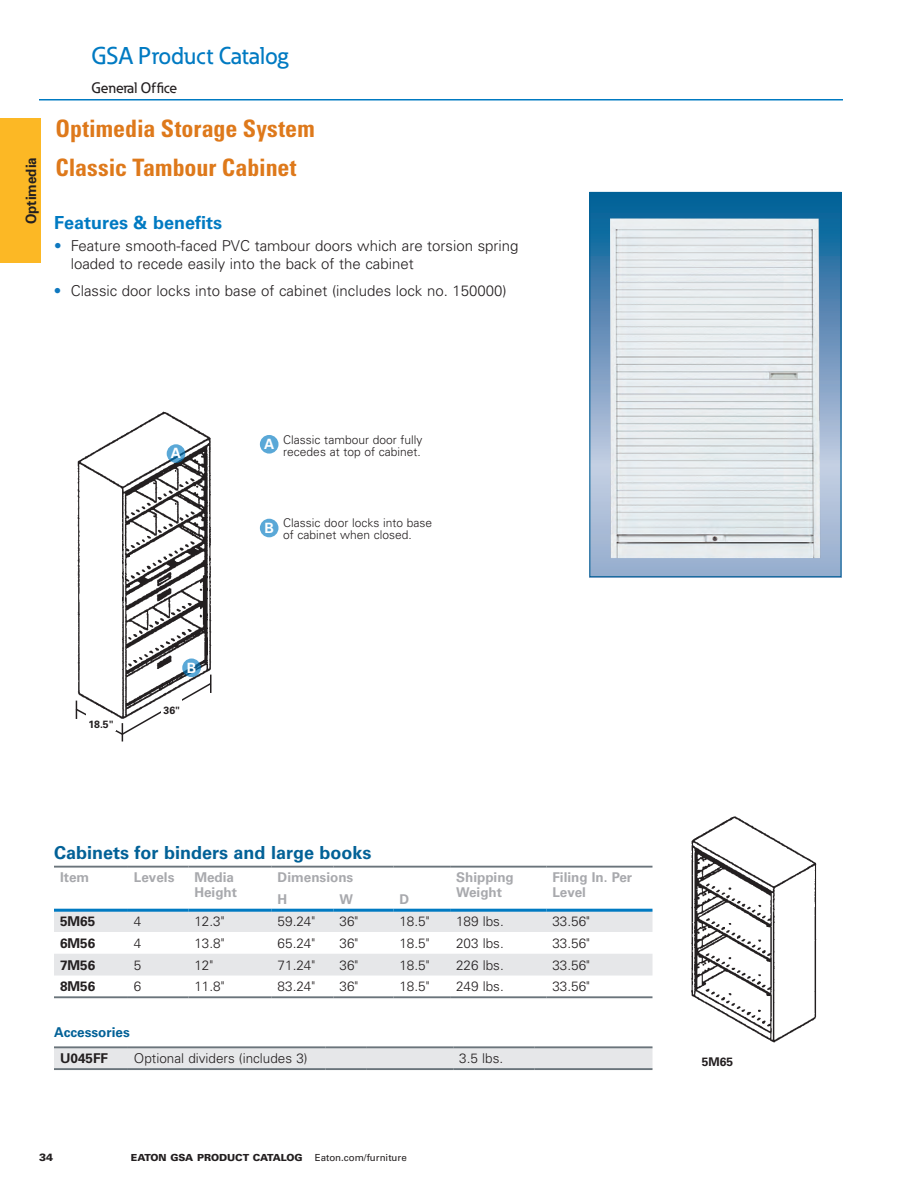
<style>
.page{position:relative;width:918px;height:1188px;background:#fff}
.page>*{position:absolute;margin:0;border:0;box-sizing:border-box;transform-origin:0 0}
.t1{font:700 condensed 24px "Univers LT Std";color:#de791b}
._00_Category_Flush_R{font:500 24px "Eaton";color:#007ac2}
.t2{font:700 18px "Univers LT Std";color:#026197}
.Blue_Subheads12_14{font:700 18px "Univers LT Std";color:#007ac2}
.t3{font:300 15px/18px "Univers LT Std";color:#231f20}
._00_Section_Flush_Le{font:500 15px "Eaton";color:#231f20}
.Tabs_9_5_10____NCook{font:700 14.25px "Univers LT Std";color:#231f20;scale:.94 1}
.t4{font:700 14.25px "Univers LT Std";color:#fff}
.t5{font:300 13.5px "Univers LT Std";color:#231f20}
._9_10_UniversBold_2p{font:700 13.5px/15px "Univers LT Std";color:#a8a9ad}
.t6{font:700 13.5px "Univers LT Std";color:#231f20}
.t7{font:700 13.5px "Univers LT Std";color:#026197}
.t8{font:300 12px/12px "Univers LT Std";color:#231f20}
.t9{font:700 12px "Univers LT Std";color:#231f20}
.t10{font:700 10.5px "Univers LT Std";color:#231f20}
.t11{font:900 10.5px "Univers LT Std";color:#231f20}
.t12{font:900 9.75px "Univers LT Std";color:#231f20}
.s1{color:#0e78bf}
.s2{font-weight:400}
</style>
<div class="page">
<hr style="left:39px;top:99px;width:804px;height:1px;background:#007ac2">
<svg style="left:592px;top:194px;width:247px;height:381px"></svg>
<img style="left:77px;top:411px;width:135px;height:264px">
<svg style="left:75px;top:675px;width:137px;height:67px"></svg>
<div style="left:162px;top:700px;width:20px;height:17px;background:#fff"></div>
<img style="left:691px;top:816px;width:126px;height:227px">
<svg style="left:54px;top:912px;width:598px;height:64px"></svg>
<hr style="left:54px;top:866px;width:74px;height:2px;background:#6a747b">
<hr style="left:128px;top:866px;width:60px;height:2px;background:#6a747b">
<hr style="left:188px;top:866px;width:84px;height:2px;background:#6a747b">
<hr style="left:272px;top:866px;width:62px;height:2px;background:#6a747b">
<hr style="left:334px;top:866px;width:59px;height:2px;background:#6a747b">
<hr style="left:393px;top:866px;width:57px;height:2px;background:#6a747b">
<hr style="left:450px;top:866px;width:96px;height:2px;background:#6a747b">
<hr style="left:546px;top:866px;width:106px;height:2px;background:#6a747b">
<hr style="left:54px;top:909px;width:74px;height:3px;background:#007ac2">
<hr style="left:128px;top:909px;width:60px;height:3px;background:#007ac2">
<hr style="left:188px;top:909px;width:84px;height:3px;background:#007ac2">
<hr style="left:450px;top:909px;width:96px;height:3px;background:#007ac2">
<hr style="left:546px;top:909px;width:106px;height:3px;background:#007ac2">
<hr style="left:272px;top:909px;width:62px;height:3px;background:#007ac2">
<hr style="left:334px;top:909px;width:59px;height:3px;background:#007ac2">
<hr style="left:393px;top:909px;width:57px;height:3px;background:#007ac2">
<hr style="left:54px;top:996px;width:74px;height:2px;background:#6a747b">
<hr style="left:128px;top:996px;width:60px;height:2px;background:#6a747b">
<hr style="left:188px;top:996px;width:84px;height:2px;background:#6a747b">
<hr style="left:272px;top:996px;width:62px;height:2px;background:#6a747b">
<hr style="left:334px;top:996px;width:59px;height:2px;background:#6a747b">
<hr style="left:393px;top:996px;width:57px;height:2px;background:#6a747b">
<hr style="left:450px;top:996px;width:96px;height:2px;background:#6a747b">
<hr style="left:546px;top:996px;width:106px;height:2px;background:#6a747b">
<img style="left:610px;top:218px;width:210px;height:340px">
<div style="left:590px;top:192px;width:251px;height:385px;border:1px solid #026197"></div>
<div style="left:54px;top:1048px;width:598px;height:20px;background:#e6e7e9"></div>
<hr style="left:54px;top:1046px;width:74px;height:2px;background:#6a747b">
<hr style="left:128px;top:1046px;width:198px;height:2px;background:#6a747b">
<hr style="left:326px;top:1046px;width:40px;height:2px;background:#6a747b">
<hr style="left:366px;top:1046px;width:87px;height:2px;background:#6a747b">
<hr style="left:453px;top:1046px;width:81px;height:2px;background:#6a747b">
<hr style="left:534px;top:1046px;width:119px;height:2px;background:#6a747b">
<hr style="left:54px;top:1068px;width:74px;height:2px;background:#6a747b">
<hr style="left:128px;top:1068px;width:198px;height:2px;background:#6a747b">
<hr style="left:326px;top:1068px;width:40px;height:2px;background:#6a747b">
<hr style="left:366px;top:1068px;width:87px;height:2px;background:#6a747b">
<hr style="left:453px;top:1068px;width:81px;height:2px;background:#6a747b">
<hr style="left:534px;top:1068px;width:119px;height:2px;background:#6a747b">
<svg style="left:260px;top:435px;width:19px;height:19px"></svg>
<svg style="left:167px;top:444px;width:18px;height:19px"></svg>
<div style="left:260px;top:519px;width:19px;height:18px;background:#5aa8d7;border-radius:50%"></div>
<svg style="left:182px;top:658px;width:19px;height:19px"></svg>
<div style="left:0;top:119px;width:40px;height:144px;background:#fcb825"></div>
<p class="_00_Category_Flush_R" style="left:92px;top:41px;width:199px">GSA Product Catalog</p>
<p class="_00_Section_Flush_Le" style="left:92px;top:79px;width:87px">General Office</p>
<p class="Tabs_9_5_10____NCook" style="left:23px;top:224px;width:73px;rotate:-90deg">Optimedia</p>
<p class="t1" style="left:56px;top:113px;width:261px">Optimedia Storage System</p>
<p class="t1" style="left:56px;top:152px;width:243px">Classic Tambour Cabinet</p>
<p class="Blue_Subheads12_14" style="left:54px;top:212px;width:170px">Features &amp; benefits</p>
<p class="t3" style="left:71px;top:237px;width:449px;text-indent:-17px"><span class="s1">•</span> Feature smooth-faced PVC tambour doors which are torsion spring loaded to recede easily into the back of the cabinet</p>
<p class="t3" style="left:54px;top:282px;width:454px"><span class="s1">•</span> Classic door locks into base of cabinet (includes lock no. 150000)</p>
<p class="t4" style="left:171px;top:445px;width:12px">A</p>
<p class="t10" style="left:88px;top:718px;width:27px">18.5"</p>
<p class="t4" style="left:187px;top:659px;width:11px">B</p>
<p class="t10" style="left:164px;top:704px;width:18px">36"</p>
<p class="t4" style="left:264px;top:436px;width:12px">A</p>
<p class="t8" style="left:283px;top:433px;width:141px">Classic tambour door fully recedes at top of cabinet.</p>
<p class="t4" style="left:264px;top:520px;width:11px">B</p>
<p class="t8" style="left:283px;top:517px;width:150px">Classic door locks into base of cabinet when closed.</p>
<p class="t2" style="left:54px;top:842px;width:319px">Cabinets for binders and large books</p>
<p class="_9_10_UniversBold_2p" style="left:60px;top:870px;width:31px">Item</p>
<p class="_9_10_UniversBold_2p" style="left:134px;top:870px;width:42px">Levels</p>
<p class="_9_10_UniversBold_2p" style="left:194px;top:870px;width:44px">Media<br>Height</p>
<p class="_9_10_UniversBold_2p" style="left:278px;top:870px;width:77px">Dimensions</p>
<p class="_9_10_UniversBold_2p" style="left:456px;top:870px;width:59px">Shipping<br>Weight</p>
<p class="_9_10_UniversBold_2p" style="left:552px;top:870px;width:81px">Filing In. Per<br>Level</p>
<p class="_9_10_UniversBold_2p" style="left:278px;top:892px;width:11px">H</p>
<p class="_9_10_UniversBold_2p" style="left:340px;top:892px;width:15px">W</p>
<p class="_9_10_UniversBold_2p" style="left:399px;top:892px;width:11px">D</p>
<p class="t6" style="left:60px;top:913px;width:37px">5M65</p>
<p class="t5" style="left:134px;top:913px;width:9px">4</p>
<p class="t5" style="left:194px;top:913px;width:32px">12.3"</p>
<p class="t5" style="left:278px;top:913px;width:39px">59.24"</p>
<p class="t5" style="left:340px;top:913px;width:20px">36"</p>
<p class="t5" style="left:399px;top:913px;width:32px">18.5"</p>
<p class="t5" style="left:456px;top:913px;width:49px">189 lbs.</p>
<p class="t5" style="left:552px;top:913px;width:39px">33.56"</p>
<p class="t6" style="left:60px;top:935px;width:37px">6M56</p>
<p class="t5" style="left:134px;top:935px;width:9px">4</p>
<p class="t5" style="left:194px;top:935px;width:32px">13.8"</p>
<p class="t5" style="left:278px;top:935px;width:39px">65.24"</p>
<p class="t5" style="left:340px;top:935px;width:20px">36"</p>
<p class="t5" style="left:399px;top:935px;width:32px">18.5"</p>
<p class="t5" style="left:456px;top:935px;width:49px">203 lbs.</p>
<p class="t5" style="left:552px;top:935px;width:39px">33.56"</p>
<p class="t6" style="left:60px;top:957px;width:37px">7M56</p>
<p class="t5" style="left:134px;top:957px;width:9px">5</p>
<p class="t5" style="left:194px;top:957px;width:20px">12"</p>
<p class="t5" style="left:278px;top:957px;width:39px">71.24"</p>
<p class="t5" style="left:340px;top:957px;width:20px">36"</p>
<p class="t5" style="left:399px;top:957px;width:32px">18.5"</p>
<p class="t5" style="left:456px;top:957px;width:49px">226 lbs.</p>
<p class="t5" style="left:552px;top:957px;width:39px">33.56"</p>
<p class="t6" style="left:60px;top:979px;width:37px">8M56</p>
<p class="t5" style="left:134px;top:978px;width:9px">6</p>
<p class="t5" style="left:194px;top:978px;width:32px">11.8"</p>
<p class="t5" style="left:278px;top:978px;width:39px">83.24"</p>
<p class="t5" style="left:340px;top:978px;width:20px">36"</p>
<p class="t5" style="left:399px;top:978px;width:32px">18.5"</p>
<p class="t5" style="left:456px;top:978px;width:49px">249 lbs.</p>
<p class="t5" style="left:552px;top:978px;width:39px">33.56"</p>
<p class="t7" style="left:54px;top:1024px;width:77px">Accessories</p>
<p class="t6" style="left:60px;top:1050px;width:50px">U045FF</p>
<p class="t5" style="left:134px;top:1050px;width:175px">Optional dividers (includes 3)</p>
<p class="t5" style="left:459px;top:1050px;width:45px">3.5 lbs.</p>
<p class="t11" style="left:39px;top:1151px;width:16px">34</p>
<p class="t12" style="left:131px;top:1151px;width:277px">EATON GSA PRODUCT CATALOG <span class="s2">Eaton.com/furniture</span></p>
<p class="t9" style="left:702px;top:1055px;width:33px">5M65</p>
</div>
